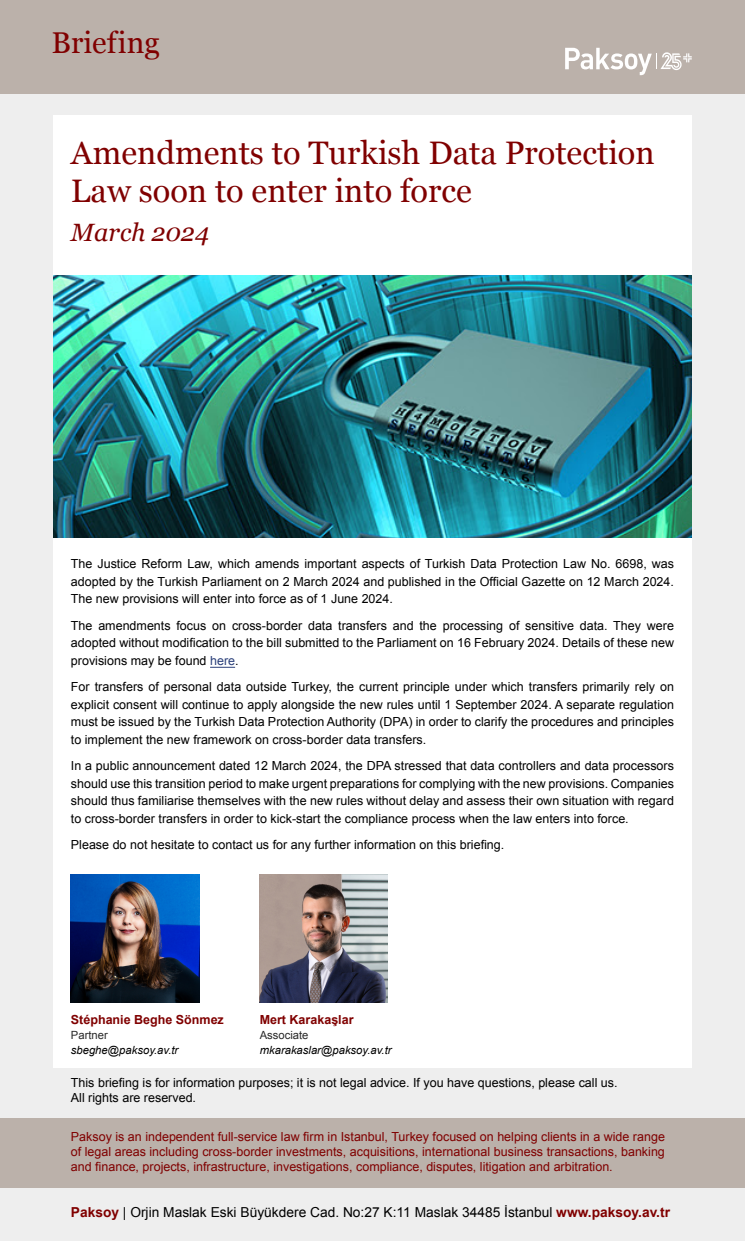
<style>
.page{position:relative;width:745px;height:1241px;background:#fff}
.page>*{position:absolute;margin:0;border:0;box-sizing:border-box;transform-origin:0 0}
.t1{font:32.5px/37.5px "Georgia";color:#800000}
.t2{font:30px "Georgia";color:#800000}
.t3{font:italic 25px "Georgia";color:#800000}
.t4{font:13.75px "Arial";color:#000}
.t5{font:12.5px/17.5px "Arial";color:#000;text-align:justify}
.t6{font:12.5px/15px "Arial";color:#800000;text-align:justify}
.t7{font:700 12.5px "Arial";color:#800000}
.t8{font:italic 11.25px "Arial";color:#000}
.t9{font:11.25px "Arial";color:#282828}
.s1{color:#2b407a}
.s2{font-weight:700;color:#800000}
</style>
<div class="page">
<div style="left:0;top:0;width:744px;height:1240px;background:#eee"></div>
<div style="left:0;top:0;width:744px;height:93px;background:#bbb1aa"></div>
<svg style="left:565px;top:48px;width:126px;height:27px"></svg>
<div style="left:53px;top:115px;width:638px;height:952px;background:#fff"></div>
<svg style="left:210px;top:667px;width:25px;height:1px"></svg>
<img style="left:53px;top:275px;width:638px;height:263px">
<div style="left:0;top:1118px;width:744px;height:69px;background:#bbb1aa"></div>
<img style="left:259px;top:874px;width:128px;height:128px">
<img style="left:71px;top:874px;width:128px;height:128px">
<h2 class="t2" style="left:51px;top:21px;width:110px">Briefing</h2>
<h1 class="t1" style="left:71px;top:133px;width:584px">Amendments to Turkish Data Protection<br>Law soon to enter into force</h1>
<h3 class="t3" style="left:71px;top:214px;width:139px">March 2024</h3>
<p class="t5" style="left:71px;top:555px;width:604px">The Justice Reform Law, which amends important aspects of Turkish Data Protection Law No. 6698, was adopted by the Turkish Parliament on 2 March 2024 and published in the Official Gazette on 12 March 2024.<br>The new provisions will enter into force as of 1 June 2024.</p>
<p class="t5" style="left:71px;top:616px;width:604px">The amendments focus on cross-border data transfers and the processing of sensitive data. They were adopted without modification to the bill submitted to the Parliament on 16 February 2024. Details of these new provisions may be found <span class="s1">here</span>.</p>
<p class="t5" style="left:71px;top:678px;width:604px">For transfers of personal data outside Turkey, the current principle under which transfers primarily rely on explicit consent will continue to apply alongside the new rules until 1 September 2024. A separate regulation must be issued by the Turkish Data Protection Authority (DPA) in order to clarify the procedures and principles to implement the new framework on cross-border data transfers.</p>
<p class="t5" style="left:71px;top:757px;width:604px">In a public announcement dated 12 March 2024, the DPA stressed that data controllers and data processors should use this transition period to make urgent preparations for complying with the new provisions. Companies should thus familiarise themselves with the new rules without delay and assess their own situation with regard to cross-border transfers in order to kick-start the compliance process when the law enters into force.</p>
<p class="t5" style="left:71px;top:835px;width:434px">Please do not hesitate to contact us for any further information on this briefing.</p>
<p class="t7" style="left:71px;top:1010px;width:154px">Stéphanie Beghe Sönmez</p>
<p class="t9" style="left:71px;top:1027px;width:38px">Partner</p>
<p class="t8" style="left:71px;top:1042px;width:109px">sbeghe@paksoy.av.tr</p>
<p class="t5" style="left:71px;top:1075px;width:548px;line-height:15px">This briefing is for information purposes; it is not legal advice. If you have questions, please call us.<br>All rights are reserved.</p>
<p class="t7" style="left:259px;top:1010px;width:95px">Mert Karakaşlar</p>
<p class="t9" style="left:259px;top:1027px;width:50px">Associate</p>
<p class="t8" style="left:259px;top:1042px;width:133px">mkarakaslar@paksoy.av.tr</p>
<p class="t6" style="left:71px;top:1128px;width:595px">Paksoy is an independent full-service law firm in Istanbul, Turkey focused on helping clients in a wide range of legal areas including cross-border investments, acquisitions, international business transactions, banking and finance, projects, infrastructure, investigations, compliance, disputes, litigation and arbitration.</p>
<p class="t4" style="left:71px;top:1202px;width:600px"><span class="s2">Paksoy</span> | Orjin Maslak Eski Büyükdere Cad. No:27 K:11 Maslak 34485 İstanbul <span class="s2">www.paksoy.av.tr</span></p>
</div>
